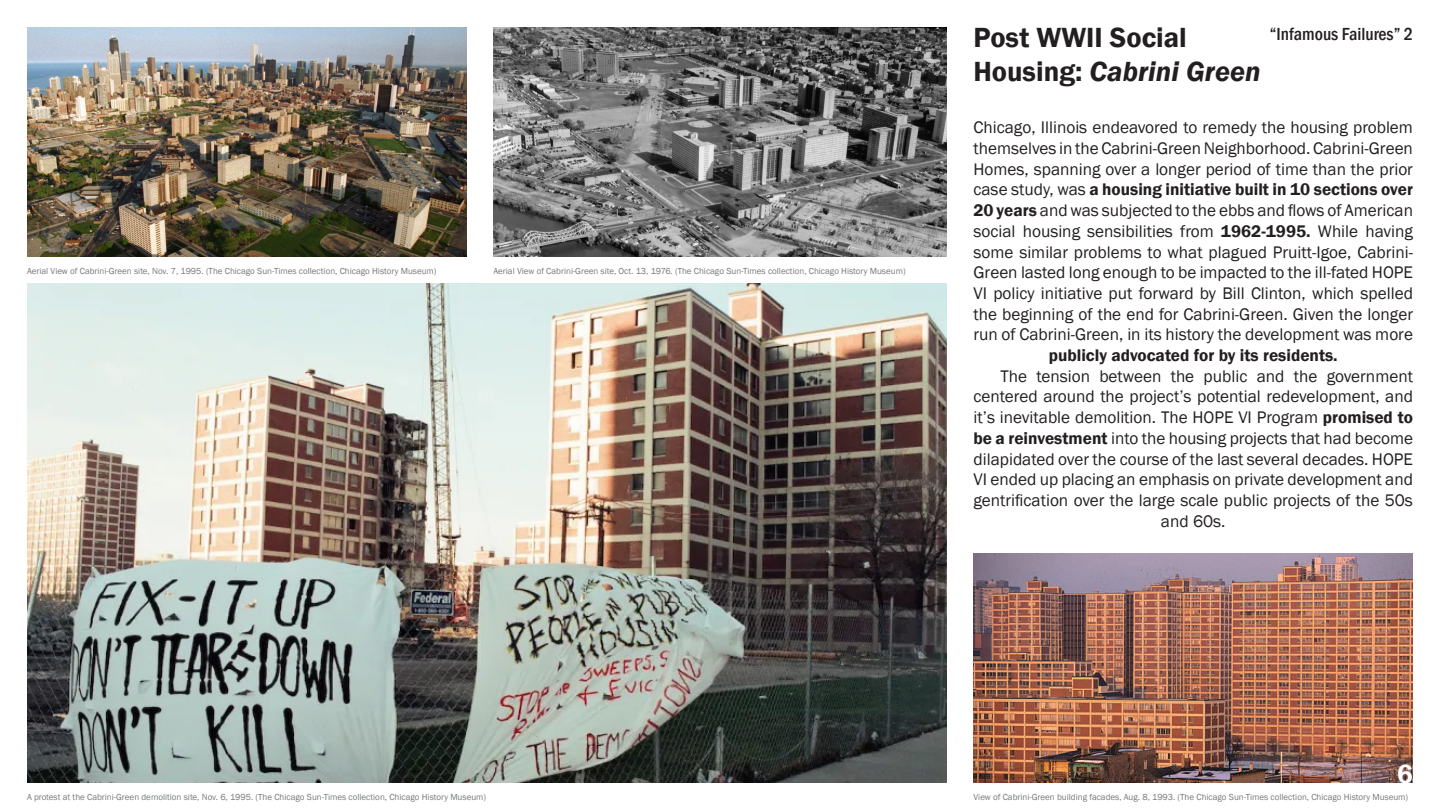
<style>
.page{position:relative;width:1440px;height:810px;background:#fff}
.page>*{position:absolute;margin:0;border:0;box-sizing:border-box;transform-origin:0 0}
.t1{font:italic 600 28.5px "Franklin Gothic";color:#231f20}
.t2{font:600 28.5px "Franklin Gothic";color:#231f20}
.t3{font:600 27px "Franklin Gothic";color:#fff}
.t4{font:500 condensed 18px "Franklin Gothic";color:#231f20}
.t5{font:17.25px/20.7px "Franklin Gothic";color:#231f20;text-align:center}
.t6{font:9px "Franklin Gothic";color:#76787b}
.s1{font-style:normal}
.s2{font-weight:600}
</style>
<div class="page">
<img style="left:27px;top:284px;width:919px;height:499px">
<img style="left:494px;top:27px;width:452px;height:230px">
<img style="left:27px;top:27px;width:439px;height:230px">
<img style="left:974px;top:554px;width:439px;height:229px">
<p class="t6" style="left:27px;top:265px;width:411px">Aerial View of Cabrini-Green site, Nov. 7, 1995. (The Chicago Sun-Times collection, Chicago History Museum)</p>
<p class="t6" style="left:494px;top:265px;width:414px">Aerial View of Cabrini-Green site, Oct. 13, 1976. (The Chicago Sun-Times collection, Chicago History Museum)</p>
<p class="t4" style="left:1270px;top:22px;width:145px">“Infamous Failures” 2</p>
<p class="t2" style="left:974px;top:20px;width:215px">Post WWII Social</p>
<p class="t1" style="left:974px;top:53px;width:289px"><span class="s1">Housing:</span> Cabrini Green</p>
<p class="t5" style="left:974px;top:118px;width:441px">Chicago, Illinois endeavored to remedy the housing problem themselves in the Cabrini-Green Neighborhood. Cabrini-Green Homes, spanning over a longer period of time than the prior case study, was <span class="s2">a housing initiative built in 10 sections over 20 years</span> and was subjected to the ebbs and flows of American social housing sensibilities from <span class="s2">1962-1995.</span> While having some similar problems to what plagued Pruitt-Igoe, Cabrini-Green lasted long enough to be impacted to the ill-fated HOPE VI policy initiative put forward by Bill Clinton, which spelled the beginning of the end for Cabrini-Green. Given the longer run of Cabrini-Green, in its history the development was more <span class="s2">publicly advocated for by its residents.</span></p>
<p class="t5" style="left:1000px;top:366px;width:414px">The tension between the public and the government</p>
<p class="t5" style="left:974px;top:387px;width:441px">centered around the project’s potential redevelopment, and</p>
<p class="t5" style="left:974px;top:407px;width:441px">it’s inevitable demolition. The HOPE VI Program <span class="s2">promised to</span></p>
<p class="t5" style="left:974px;top:428px;width:441px"><span class="s2">be a reinvestment</span> into the housing projects that had become</p>
<p class="t5" style="left:974px;top:449px;width:441px">dilapidated over the course of the last several decades. HOPE</p>
<p class="t5" style="left:974px;top:470px;width:441px">VI ended up placing an emphasis on private development and</p>
<p class="t5" style="left:974px;top:490px;width:441px">gentrification over the large scale public projects of the 50s</p>
<p class="t5" style="left:1161px;top:511px;width:66px">and 60s.</p>
<p class="t6" style="left:27px;top:791px;width:461px">A protest at the Cabrini-Green demolition site, Nov. 6, 1995. (The Chicago Sun-Times collection, Chicago History Museum)</p>
<h2 class="t3" style="left:1397px;top:758px;width:17px">6</h2>
<p class="t6" style="left:974px;top:791px;width:436px">View of Cabrini-Green building facades, Aug. 8, 1993. (The Chicago Sun-Times collection, Chicago History Museum)</p>
</div>
